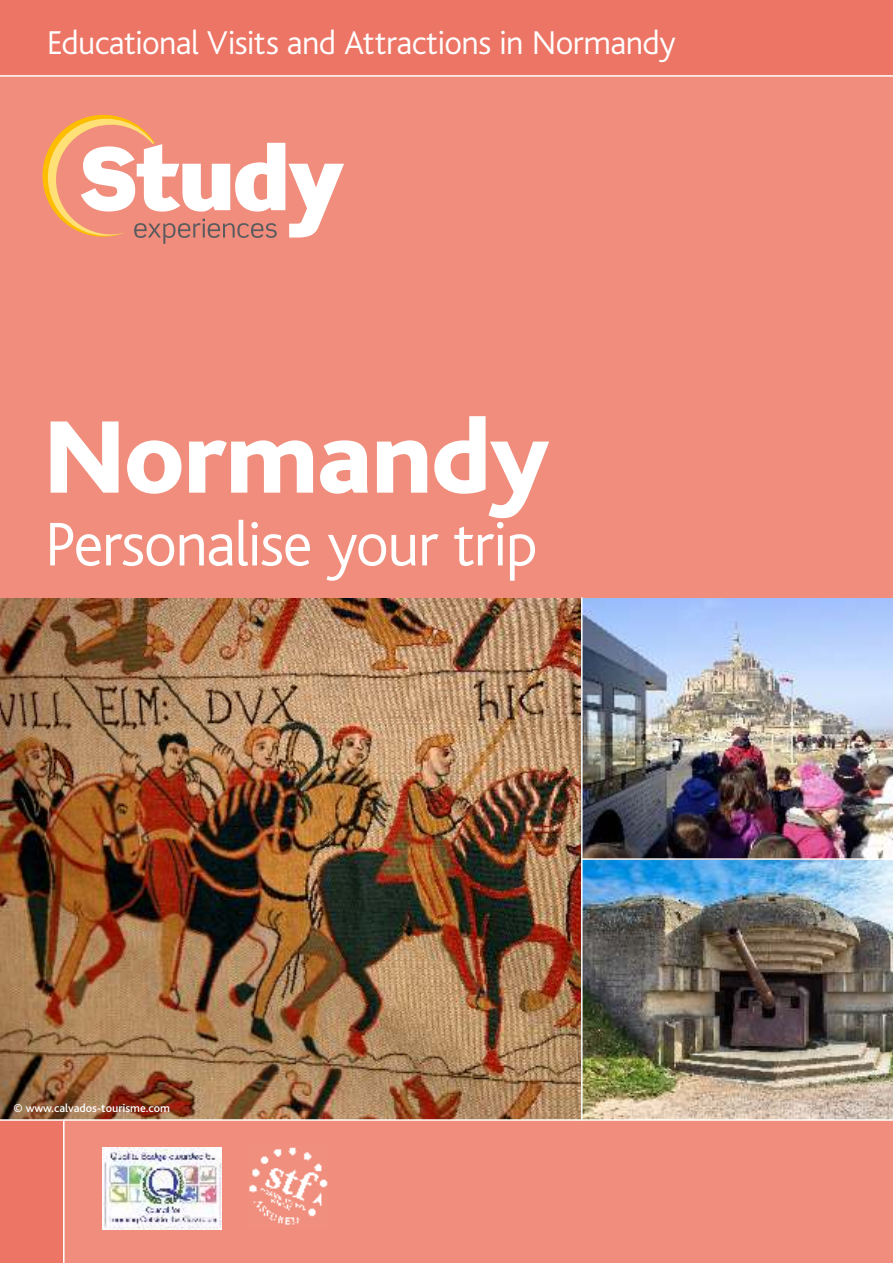
<style>
.page{position:relative;width:893px;height:1263px;background:#fff}
.page>*{position:absolute;margin:0;border:0;box-sizing:border-box;transform-origin:0 0}
.t1{font:800 108px "Bliss";letter-spacing:-.01em;color:#fff}
.t2{font:300 64.5px "Bliss";letter-spacing:-.025em;color:#fff}
.t3{font:300 34.5px "Bliss";letter-spacing:-.015em;color:#fff}
.t4{font:500 12px "Bliss";color:#fff}
</style>
<div class="page">
<div style="left:0;top:0;width:893px;height:597px;background:#f08d7c"></div>
<div style="left:0;top:0;width:893px;height:77px;background:#ec7565"></div>
<svg style="left:43px;top:115px;width:301px;height:129px"></svg>
<div style="left:0;top:1120px;width:893px;height:143px;background:#f08d7c"></div>
<div style="left:0;top:1119px;width:64px;height:144px;background:#ec7565"></div>
<hr style="left:63px;top:1119px;width:2px;height:144px;background:#fff">
<img style="left:102px;top:1148px;width:120px;height:81px">
<img style="left:249px;top:1147px;width:79px;height:78px">
<img style="left:0;top:599px;width:581px;height:520px">
<img style="left:583px;top:860px;width:310px;height:259px">
<img style="left:583px;top:599px;width:310px;height:259px">
<hr style="left:0;top:1119px;width:893px;height:2px;background:#fff">
<p class="t3" style="left:47px;top:25px;width:631px">Educational Visits and Attractions in Normandy</p>
<h1 class="t1" style="left:45px;top:416px;width:506px">Normandy</h1>
<h2 class="t2" style="left:45px;top:511px;width:494px">Personalise your trip</h2>
<p class="t4" style="left:13px;top:1103px;width:158px">© www.calvados-tourisme.com</p>
</div>
